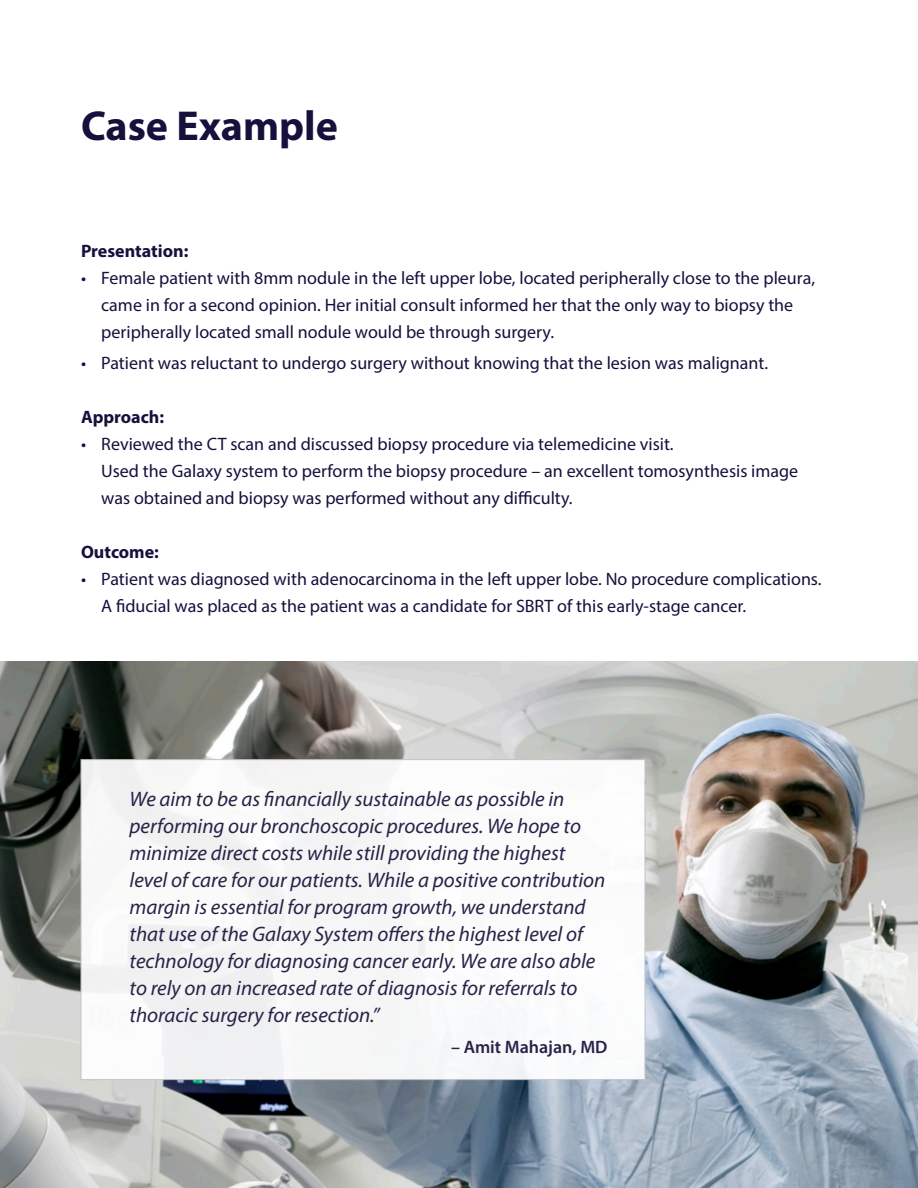
<style>
.page{position:relative;width:918px;height:1188px;background:#fff}
.page>*{position:absolute;margin:0;border:0;box-sizing:border-box;transform-origin:0 0}
.t1{font:700 42px "Myriad Pro";color:#180f3d}
.t2{font:italic 21px/27px "Myriad Pro";color:#2b2148}
.t3{font:18px/27px "Myriad Pro";color:#180f3d}
.t4{font:700 18px "Myriad Pro";color:#180f3d}
.t5{font:600 18px "Myriad Pro";color:#2b2148}
</style>
<div class="page">
<img style="left:0;top:662px;width:918px;height:526px">
<div style="left:81px;top:759px;width:564px;height:321px;background:#fff;border:1px solid #c2c0ca"></div>
<p class="t1" style="left:81px;top:98px;width:258px">Case Example</p>
<p class="t4" style="left:81px;top:239px;width:109px">Presentation:</p>
<p class="t3" style="left:101px;top:264px;width:715px;text-indent:-20px">• Female patient with 8mm nodule in the left upper lobe, located peripherally close to the pleura, came in for a second opinion. Her initial consult informed her that the only way to biopsy the peripherally located small nodule would be through surgery.</p>
<p class="t3" style="left:81px;top:349px;width:689px">• Patient was reluctant to undergo surgery without knowing that the lesion was malignant.</p>
<p class="t4" style="left:81px;top:405px;width:85px">Approach:</p>
<p class="t3" style="left:81px;top:430px;width:594px">• Reviewed the CT scan and discussed biopsy procedure via telemedicine visit.</p>
<p class="t3" style="left:101px;top:457px;width:699px">Used the Galaxy system to perform the biopsy procedure – an excellent tomosynthesis image was obtained and biopsy was performed without any difficulty.</p>
<p class="t4" style="left:81px;top:540px;width:79px">Outcome:</p>
<p class="t3" style="left:101px;top:565px;width:722px;text-indent:-20px">• Patient was diagnosed with adenocarcinoma in the left upper lobe. No procedure complications.<br>A fiducial was placed as the patient was a candidate for SBRT of this early-stage cancer.</p>
<p class="t2" style="left:130px;top:785px;width:477px">We aim to be as financially sustainable as possible in performing our bronchoscopic procedures. We hope to minimize direct costs while still providing the highest level of care for our patients. While a positive contribution margin is essential for program growth, we understand that use of the Galaxy System offers the highest level of technology for diagnosing cancer early. We are also able to rely on an increased rate of diagnosis for referrals to thoracic surgery for resection.”</p>
<p class="t5" style="left:451px;top:1035px;width:158px">– Amit Mahajan, MD</p>
</div>
